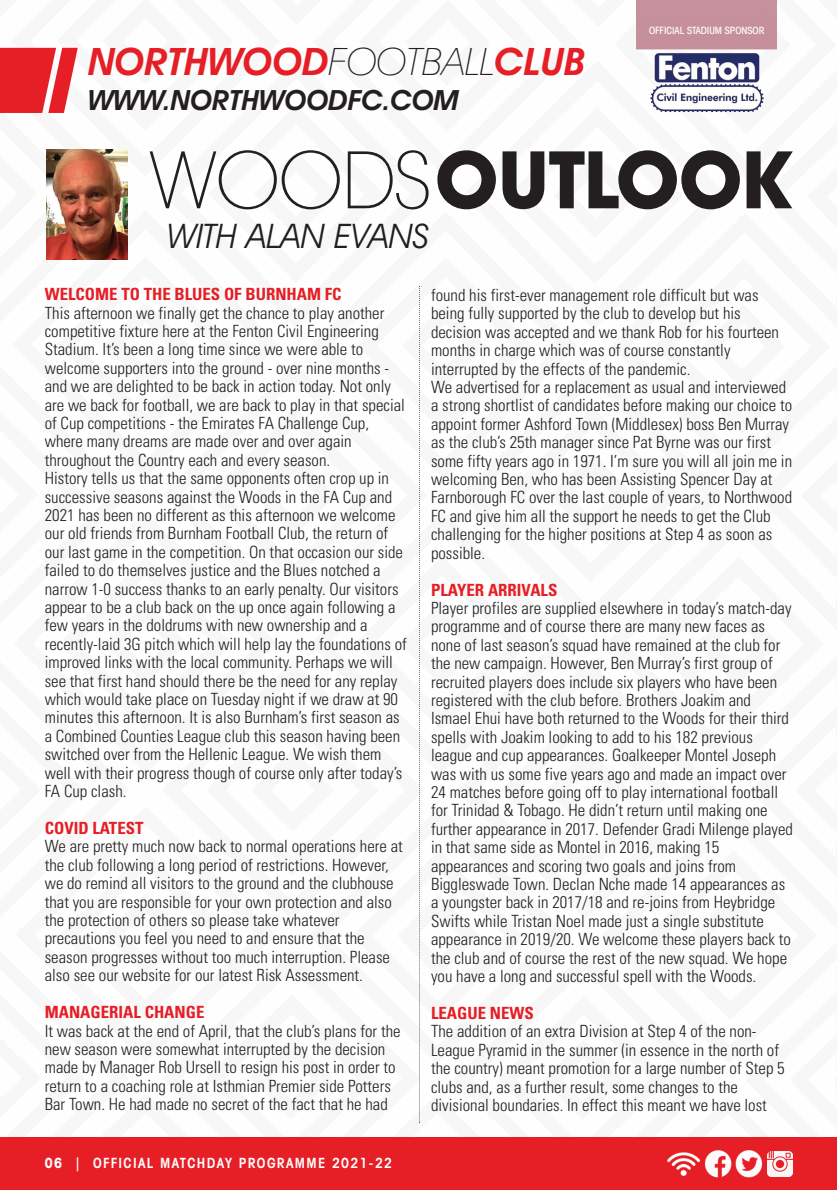
<style>
.page{position:relative;width:837px;height:1190px;background:#fff}
.page>*{position:absolute;margin:0;border:0;box-sizing:border-box;transform-origin:0 0}
.t1{font:700 80px "Avant Garde IT Cby BT";color:#231f20}
.t2{font:italic 600 38px "Avant Garde IT Cby BT";color:#e61e25}
.t3{font:italic 34px "Avant Garde IT Cby BT";color:#231f20}
.t4{font:italic 600 28px "Avant Garde IT Cby BT";color:#231f20}
.t5{font:300 condensed 16.8px/18.4px "Univers";color:#231f20}
.t6{font:700 condensed 16.8px "Univers";color:#e61e25}
.t7{font:600 condensed 14px "Avant Garde IT Cby BT";letter-spacing:.1em;color:#fff}
.t8{font:500 condensed 10px "Avant Garde IT Cby BT";color:#fff}
.s1{font-weight:200;color:#231f20}
.s2{font-weight:200}
.s3{font-weight:700}
</style>
<div class="page">
<svg style="left:0;top:48px;width:78px;height:65px"></svg>
<img style="left:636px;top:0;width:141px;height:113px">
<div style="left:0;top:1137px;width:837px;height:52px;background:#e61e25"></div>
<svg style="left:419px;top:286px;width:1px;height:837px"></svg>
<img style="left:705px;top:1150px;width:58px;height:28px">
<img style="left:667px;top:1152px;width:38px;height:24px">
<img style="left:767px;top:1151px;width:25px;height:25px">
<img style="left:47px;top:149px;width:80px;height:111px">
<p class="t2" style="left:88px;top:47px;width:498px">NORTHWOOD<span class="s1">FOOTBALL</span>CLUB</p>
<p class="t4" style="left:88px;top:90px;width:372px">WWW.NORTHWOODFC.COM</p>
<p class="t8" style="left:649px;top:27px;width:117px">OFFICIAL STADIUM SPONSOR</p>
<p class="t1" style="left:150px;top:151px;width:642px"><span class="s2">WOODS</span>OUTLOOK</p>
<p class="t3" style="left:168px;top:223px;width:263px">WITH ALAN EVANS</p>
<p class="t6" style="left:45px;top:288px;width:298px">WELCOME TO THE BLUES OF BURNHAM FC</p>
<p class="t5" style="left:45px;top:305px;width:362px">This afternoon we finally get the chance to play another competitive fixture here at the Fenton Civil Engineering Stadium. It’s been a long time since we were able to welcome supporters into the ground - over nine months - and we are delighted to be back in action today. Not only are we back for football, we are back to play in that special of Cup competitions - the Emirates FA Challenge Cup, where many dreams are made over and over again throughout the Country each and every season.</p>
<p class="t5" style="left:45px;top:471px;width:363px">History tells us that the same opponents often crop up in successive seasons against the Woods in the FA Cup and 2021 has been no different as this afternoon we welcome our old friends from Burnham Football Club, the return of our last game in the competition. On that occasion our side failed to do themselves justice and the Blues notched a narrow 1-0 success thanks to an early penalty. Our visitors appear to be a club back on the up once again following a few years in the doldrums with new ownership and a recently-laid 3G pitch which will help lay the foundations of improved links with the local community. Perhaps we will see that first hand should there be the need for any replay which would take place on Tuesday night if we draw at 90 minutes this afternoon. It is also Burnham’s first season as a Combined Counties League club this season having been switched over from the Hellenic League. We wish them well with their progress though of course only after today’s FA Cup clash.</p>
<p class="t6" style="left:45px;top:821px;width:100px">COVID LATEST</p>
<p class="t5" style="left:45px;top:839px;width:359px">We are pretty much now back to normal operations here at the club following a long period of restrictions. However, we do remind all visitors to the ground and the clubhouse that you are responsible for your own protection and also the protection of others so please take whatever precautions you feel you need to and ensure that the season progresses without too much interruption. Please also see our website for our latest Risk Assessment.</p>
<p class="t6" style="left:45px;top:1005px;width:161px">MANAGERIAL CHANGE</p>
<p class="t5" style="left:45px;top:1023px;width:357px">It was back at the end of April, that the club’s plans for the new season were somewhat interrupted by the decision made by Manager Rob Ursell to resign his post in order to return to a coaching role at Isthmian Premier side Potters Bar Town. He had made no secret of the fact that he had</p>
<p class="t7" style="left:45px;top:1158px;width:349px"><span class="s3">06</span> | OFFICIAL MATCHDAY PROGRAMME 2021-22</p>
<p class="t5" style="left:431px;top:287px;width:349px">found his first-ever management role difficult but was being fully supported by the club to develop but his decision was accepted and we thank Rob for his fourteen months in charge which was of course constantly interrupted by the effects of the pandemic.</p>
<p class="t5" style="left:431px;top:379px;width:363px">We advertised for a replacement as usual and interviewed a strong shortlist of candidates before making our choice to appoint former Ashford Town (Middlesex) boss Ben Murray as the club’s 25th manager since Pat Byrne was our first some fifty years ago in 1971. I’m sure you will all join me in welcoming Ben, who has been Assisting Spencer Day at Farnborough FC over the last couple of years, to Northwood FC and give him all the support he needs to get the Club challenging for the higher positions at Step 4 as soon as possible.</p>
<p class="t6" style="left:431px;top:583px;width:128px">PLAYER ARRIVALS</p>
<p class="t5" style="left:431px;top:600px;width:363px">Player profiles are supplied elsewhere in today’s match-day programme and of course there are many new faces as none of last season’s squad have remained at the club for the new campaign. However, Ben Murray’s first group of recruited players does include six players who have been registered with the club before. Brothers Joakim and Ismael Ehui have both returned to the Woods for their third spells with Joakim looking to add to his 182 previous league and cup appearances. Goalkeeper Montel Joseph was with us some five years ago and made an impact over 24 matches before going off to play international football for Trinidad &amp; Tobago. He didn’t return until making one further appearance in 2017. Defender Gradi Milenge played in that same side as Montel in 2016, making 15 appearances and scoring two goals and joins from Biggleswade Town. Declan Nche made 14 appearances as a youngster back in 2017/18 and re-joins from Heybridge Swifts while Tristan Noel made just a single substitute appearance in 2019/20. We welcome these players back to the club and of course the rest of the new squad. We hope you have a long and successful spell with the Woods.</p>
<p class="t6" style="left:431px;top:1006px;width:104px">LEAGUE NEWS</p>
<p class="t5" style="left:431px;top:1023px;width:355px">The addition of an extra Division at Step 4 of the non-League Pyramid in the summer (in essence in the north of the country) meant promotion for a large number of Step 5 clubs and, as a further result, some changes to the divisional boundaries. In effect this meant we have lost</p>
</div>
